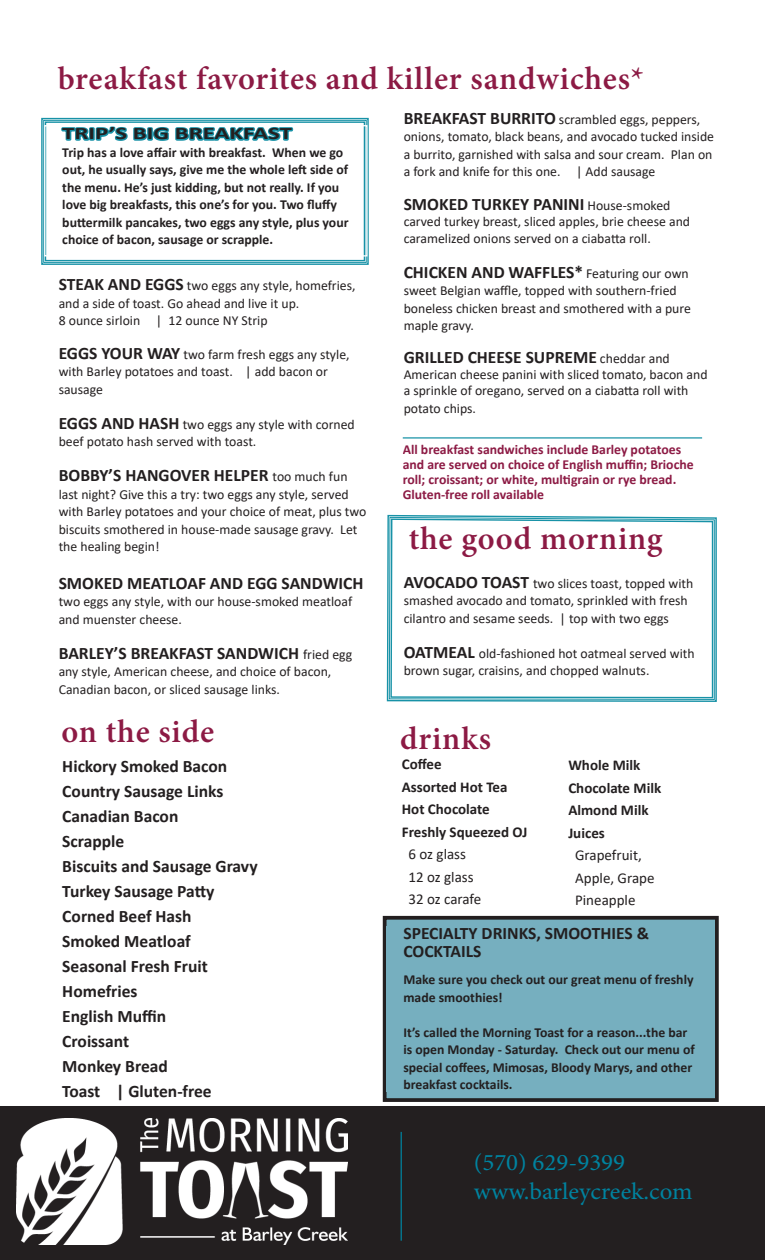
<style>
.page{position:relative;width:765px;height:1260px;background:#fff}
.page>*{position:absolute;margin:0;border:0;box-sizing:border-box;transform-origin:0 0}
.Headings{font:600 32.5px "Minion Pro";letter-spacing:.025em;color:#8c1a44}
.Item_description{font:600 32.5px "Minion Pro";letter-spacing:.025em;color:#8c1a44}
.t1{font:23.75px "Minion Pro";color:#0083a0;scale:1.05 1}
.Item_description-2{font:700 17.5px/17.5px "Calibri";color:#231f20}
.Item_description-3{font:700 17.5px "Calibri";color:#231f20;scale:1.42 1}
.extras_list{font:700 15px "Calibri";color:#231f20}
.extras_list-2{font:15px "Calibri";color:#231f20}
.Item_description-4{font:13.75px/17.5px "Calibri";color:#231f20}
.Item_description-5{font:700 13.75px/17.5px "Calibri";color:#231f20}
.extras_list-3{font:700 13.75px/15px "Calibri";color:#8c1a44}
.s1{font-weight:700;font-size:17.5px}
.s2{font-weight:400;font-size:13.75px}
</style>
<div class="page">
<hr style="left:403px;top:437px;width:299px;height:2px;background:#1892a7">
<svg style="left:386px;top:514px;width:332px;height:402px"></svg>
<svg style="left:390px;top:518px;width:324px;height:181px"></svg>
<div style="left:385px;top:918px;width:332px;height:182px;background:#76afbf"></div>
<div style="left:383px;top:916px;width:336px;height:186px;border:4px solid #231f20"></div>
<div style="left:387px;top:926px;width:318px;height:166px;background:#76afbf"></div>
<div style="left:2px;top:1108px;width:761px;height:150px;background:#231f20"></div>
<div style="left:0;top:1106px;width:765px;height:154px;border:4px solid #231f20"></div>
<hr style="left:401px;top:1132px;width:1px;height:109px;background:#0083a0">
<svg style="left:41px;top:117px;width:328px;height:148px"></svg>
<div style="left:43px;top:120px;width:324px;height:143px;border:1px solid #1892a7"></div>
<div style="left:45px;top:121px;width:320px;height:140px;border:1px solid #1892a7"></div>
<svg style="left:60px;top:118px;width:235px;height:25px"></svg>
<div style="left:44px;top:125px;width:324px;height:132px;border:1px solid #fff"></div>
<img style="left:16px;top:1118px;width:332px;height:126px">
<p class="Headings" style="left:58px;top:57px;width:588px">breakfast favorites and killer sandwiches*</p>
<p class="Item_description-3" style="left:62px;top:121px;width:163px">TRIP’S BIG BREAKFAST</p>
<p class="Item_description-5" style="left:62px;top:143px;width:288px">Trip has a love affair with breakfast. When we go out, he usually says, give me the whole left side of the menu. He’s just kidding, but not really. If you love big breakfasts, this one’s for you. Two fluffy buttermilk pancakes, two eggs any style, plus your choice of bacon, sausage or scrapple.</p>
<p class="Item_description-4" style="left:59px;top:276px;width:298px"><span class="s1">STEAK AND EGGS</span> two eggs any style, homefries, and a side of toast. Go ahead and live it up.</p>
<p class="Item_description-4" style="left:59px;top:311px;width:210px">8 ounce sirloin | 12 ounce NY Strip</p>
<p class="Item_description-4" style="left:59px;top:345px;width:292px"><span class="s1">EGGS YOUR WAY</span> two farm fresh eggs any style, with Barley potatoes and toast. | add bacon or sausage</p>
<p class="Item_description-4" style="left:59px;top:415px;width:298px"><span class="s1">EGGS AND HASH</span> two eggs any style with corned beef potato hash served with toast.</p>
<p class="Item_description-2" style="left:59px;top:467px;width:290px">BOBBY’S HANGOVER HELPER <span class="s2">too much fun</span></p>
<p class="Item_description-4" style="left:59px;top:485px;width:309px">last night? Give this a try: two eggs any style, served with Barley potatoes and your choice of meat, plus two biscuits smothered in house-made sausage gravy. Let the healing begin!</p>
<p class="Item_description-2" style="left:59px;top:574px;width:306px">SMOKED MEATLOAF AND EGG SANDWICH</p>
<p class="Item_description-4" style="left:59px;top:593px;width:295px">two eggs any style, with our house-smoked meatloaf and muenster cheese.</p>
<p class="Item_description-2" style="left:59px;top:644px;width:295px">BARLEY’S BREAKFAST SANDWICH <span class="s2">fried egg</span></p>
<p class="Item_description-4" style="left:59px;top:663px;width:274px">any style, American cheese, and choice of bacon,<br>Canadian bacon, or sliced sausage links.</p>
<p class="Headings" style="left:61px;top:710px;width:154px">on the side</p>
<p class="Item_description-2" style="left:62px;top:757px;width:167px">Hickory Smoked Bacon</p>
<p class="Item_description-2" style="left:62px;top:782px;width:163px">Country Sausage Links</p>
<p class="Item_description-2" style="left:62px;top:807px;width:118px">Canadian Bacon</p>
<p class="Item_description-2" style="left:62px;top:832px;width:63px">Scrapple</p>
<p class="Item_description-2" style="left:62px;top:857px;width:197px">Biscuits and Sausage Gravy</p>
<p class="Item_description-2" style="left:62px;top:882px;width:154px">Turkey Sausage Patty</p>
<p class="Item_description-2" style="left:62px;top:907px;width:131px">Corned Beef Hash</p>
<p class="Item_description-2" style="left:62px;top:932px;width:130px">Smoked Meatloaf</p>
<p class="Item_description-2" style="left:62px;top:957px;width:147px">Seasonal Fresh Fruit</p>
<p class="Item_description-2" style="left:62px;top:982px;width:77px">Homefries</p>
<p class="Item_description-2" style="left:62px;top:1007px;width:105px">English Muffin</p>
<p class="Item_description-2" style="left:62px;top:1032px;width:68px">Croissant</p>
<p class="Item_description-2" style="left:62px;top:1057px;width:107px">Monkey Bread</p>
<p class="Item_description-2" style="left:62px;top:1082px;width:151px">Toast | Gluten-free</p>
<p class="Item_description-4" style="left:404px;top:110px;width:312px"><span class="s1">BREAKFAST BURRITO</span> scrambled eggs, peppers, onions, tomato, black beans, and avocado tucked inside a burrito, garnished with salsa and sour cream. Plan on a fork and knife for this one. | Add sausage</p>
<p class="Item_description-2" style="left:404px;top:195px;width:268px">SMOKED TURKEY PANINI <span class="s2">House-smoked</span></p>
<p class="Item_description-4" style="left:404px;top:213px;width:288px;line-height:16.2px">carved turkey breast, sliced apples, brie cheese and caramelized onions served on a ciabatta roll.</p>
<p class="Item_description-2" style="left:404px;top:263px;width:287px">CHICKEN AND WAFFLES* <span class="s2">Featuring our own</span></p>
<p class="Item_description-4" style="left:404px;top:281px;width:289px">sweet Belgian waffle, topped with southern-fried boneless chicken breast and smothered with a pure maple gravy.</p>
<p class="Item_description-2" style="left:404px;top:348px;width:268px">GRILLED CHEESE SUPREME <span class="s2">cheddar and</span></p>
<p class="Item_description-4" style="left:404px;top:366px;width:305px;line-height:16.2px">American cheese panini with sliced tomato, bacon and a sprinkle of oregano, served on a ciabatta roll with</p>
<p class="Item_description-4" style="left:404px;top:399px;width:74px">potato chips.</p>
<p class="extras_list-3" style="left:403px;top:442px;width:292px">All breakfast sandwiches include Barley potatoes and are served on choice of English muffin; Brioche roll; croissant; or white, multigrain or rye bread.<br>Gluten-free roll available</p>
<p class="Item_description" style="left:409px;top:516px;width:255px">the good morning</p>
<p class="Item_description-4" style="left:404px;top:574px;width:291px"><span class="s1">AVOCADO TOAST</span> two slices toast, topped with smashed avocado and tomato, sprinkled with fresh cilantro and sesame seeds. | top with two eggs</p>
<p class="Item_description-4" style="left:404px;top:644px;width:293px"><span class="s1">OATMEAL</span> old-fashioned hot oatmeal served with brown sugar, craisins, and chopped walnuts.</p>
<p class="Headings" style="left:400px;top:716px;width:92px">drinks</p>
<p class="extras_list" style="left:402px;top:754px;width:41px">Coffee</p>
<p class="extras_list" style="left:402px;top:776px;width:107px">Assorted Hot Tea</p>
<p class="extras_list" style="left:402px;top:799px;width:89px">Hot Chocolate</p>
<p class="extras_list" style="left:402px;top:821px;width:127px">Freshly Squeezed OJ</p>
<p class="extras_list-2" style="left:409px;top:844px;width:59px">6 oz glass</p>
<p class="extras_list-2" style="left:409px;top:866px;width:67px">12 oz glass</p>
<p class="extras_list-2" style="left:409px;top:889px;width:74px">32 oz carafe</p>
<p class="extras_list" style="left:568px;top:755px;width:74px">Whole Milk</p>
<p class="extras_list" style="left:568px;top:777px;width:94px">Chocolate Milk</p>
<p class="extras_list" style="left:568px;top:800px;width:82px">Almond Milk</p>
<p class="extras_list" style="left:568px;top:822px;width:38px">Juices</p>
<p class="extras_list-2" style="left:575px;top:845px;width:68px">Grapefruit,</p>
<p class="extras_list-2" style="left:575px;top:868px;width:81px">Apple, Grape</p>
<p class="extras_list-2" style="left:575px;top:890px;width:62px">Pineapple</p>
<p class="Item_description-2" style="left:403px;top:925px;width:247px">SPECIALTY DRINKS, SMOOTHIES &amp;<br>COCKTAILS</p>
<p class="Item_description-5" style="left:403px;top:971px;width:292px">Make sure you check out our great menu of freshly made smoothies!</p>
<p class="Item_description-5" style="left:403px;top:1023px;width:293px">It’s called the Morning Toast for a reason...the bar is open Monday - Saturday. Check out our menu of special coffees, Mimosas, Bloody Marys, and other breakfast cocktails.</p>
<p class="t1" style="left:474px;top:1147px;width:146px">(570) 629-9399</p>
<p class="t1" style="left:474px;top:1175px;width:210px">www.barleycreek.com</p>
</div>
